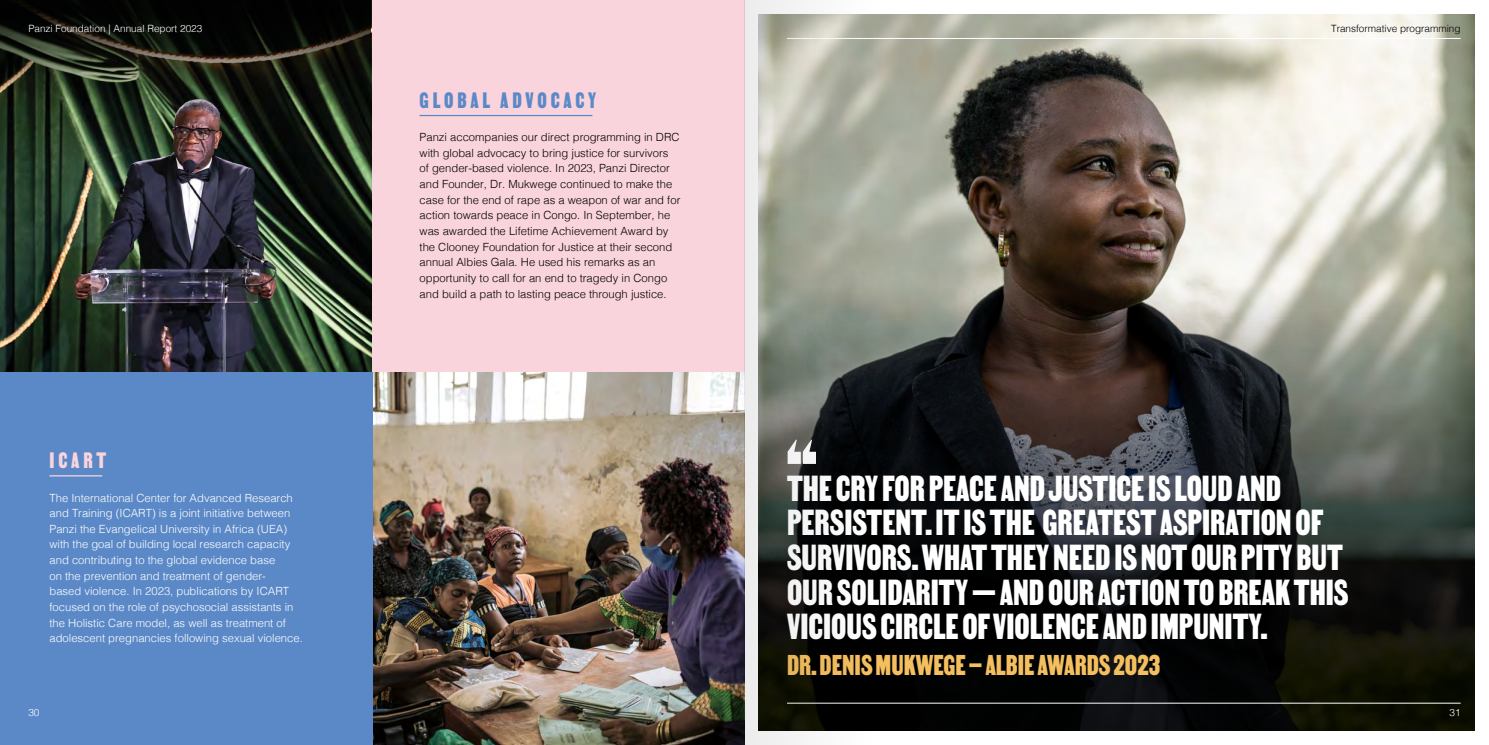
<style>
.page{position:relative;width:1489px;height:745px;background:#fff}
.page>*{position:absolute;margin:0;border:0;box-sizing:border-box;transform-origin:0 0}
.t1{font:42.62px/34.6px "MARTIN";color:#fff}
.t2{font:33.75px "MARTIN";color:#f4bf5f}
.t3{font:26.25px "MARTIN";letter-spacing:.145em;color:#5b89c7}
.t4{font:26.25px "MARTIN";letter-spacing:.145em;color:#fad4dc}
.t5{font:300 11.25px/15.6px "Helvetica";color:#000}
.t6{font:300 11.25px/15.6px "Helvetica";color:#fff}
.t7{font:300 10px "Helvetica";color:#fff}
.t8{font:300 10px "Helvetica";color:#000}
</style>
<div class="page">
<img style="left:0;top:0;width:372px;height:372px">
<svg style="left:0;top:0;width:371px;height:115px;background:#1a1f15"></svg>
<img style="left:889px;top:14px;width:585px;height:236px">
<div style="left:372px;top:0;width:372px;height:372px;background:#fad4dc"></div>
<img style="left:372px;top:372px;width:372px;height:372px">
<div style="left:0;top:372px;width:372px;height:372px;background:#5b89c7"></div>
<hr style="left:419px;top:115px;width:173px;height:1px;background:#5b89c7">
<hr style="left:49px;top:475px;width:53px;height:1px;background:#fad4dc">
<svg style="left:889px;top:250px;width:585px;height:480px;background:#363733"></svg>
<hr style="left:787px;top:38px;width:673px;height:1px;background:#fff">
<hr style="left:787px;top:702px;width:673px;height:1px;background:#fff">
<svg style="left:744px;top:0;width:145px;height:744px;background:#71736c"></svg>
<p class="t7" style="left:28px;top:20px;width:175px">Panzi Foundation | Annual Report 2023</p>
<h3 class="t4" style="left:49px;top:444px;width:58px">ICART</h3>
<p class="t6" style="left:49px;top:488px;width:255px">The International Center for Advanced Research and Training (ICART) is a joint initiative between Panzi the Evangelical University in Africa (UEA) with the goal of building local research capacity and contributing to the global evidence base<br>on the prevention and treatment of gender-<br>based violence. In 2023, publications by ICART focused on the role of psychosocial assistants in the Holistic Care model, as well as treatment of adolescent pregnancies following sexual violence.</p>
<h3 class="t3" style="left:419px;top:85px;width:178px">GLOBAL ADVOCACY</h3>
<p class="t5" style="left:419px;top:128px;width:262px">Panzi accompanies our direct programming in DRC with global advocacy to bring justice for survivors of gender-based violence. In 2023, Panzi Director and Founder, Dr. Mukwege continued to make the case for the end of rape as a weapon of war and for action towards peace in Congo. In September, he was awarded the Lifetime Achievement Award by the Clooney Foundation for Justice at their second annual Albies Gala. He used his remarks as an opportunity to call for an end to tragedy in Congo and build a path to lasting peace through justice.</p>
<p class="t8" style="left:1330px;top:20px;width:131px">Transformative programming</p>
<h1 class="t1" style="left:787px;top:470px;width:563px">THE CRY FOR PEACE AND JUSTICE IS LOUD AND PERSISTENT. IT IS THE GREATEST ASPIRATION OF SURVIVORS. WHAT THEY NEED IS NOT OUR PITY BUT OUR SOLIDARITY — AND OUR ACTION TO BREAK THIS VICIOUS CIRCLE OF VIOLENCE AND IMPUNITY.</h1>
<h2 class="t2" style="left:787px;top:644px;width:375px">DR. DENIS MUKWEGE – ALBIE AWARDS 2023</h2>
<p class="t7" style="left:28px;top:703px;width:13px">30</p>
<p class="t7" style="left:1449px;top:703px;width:13px">31</p>
</div>
